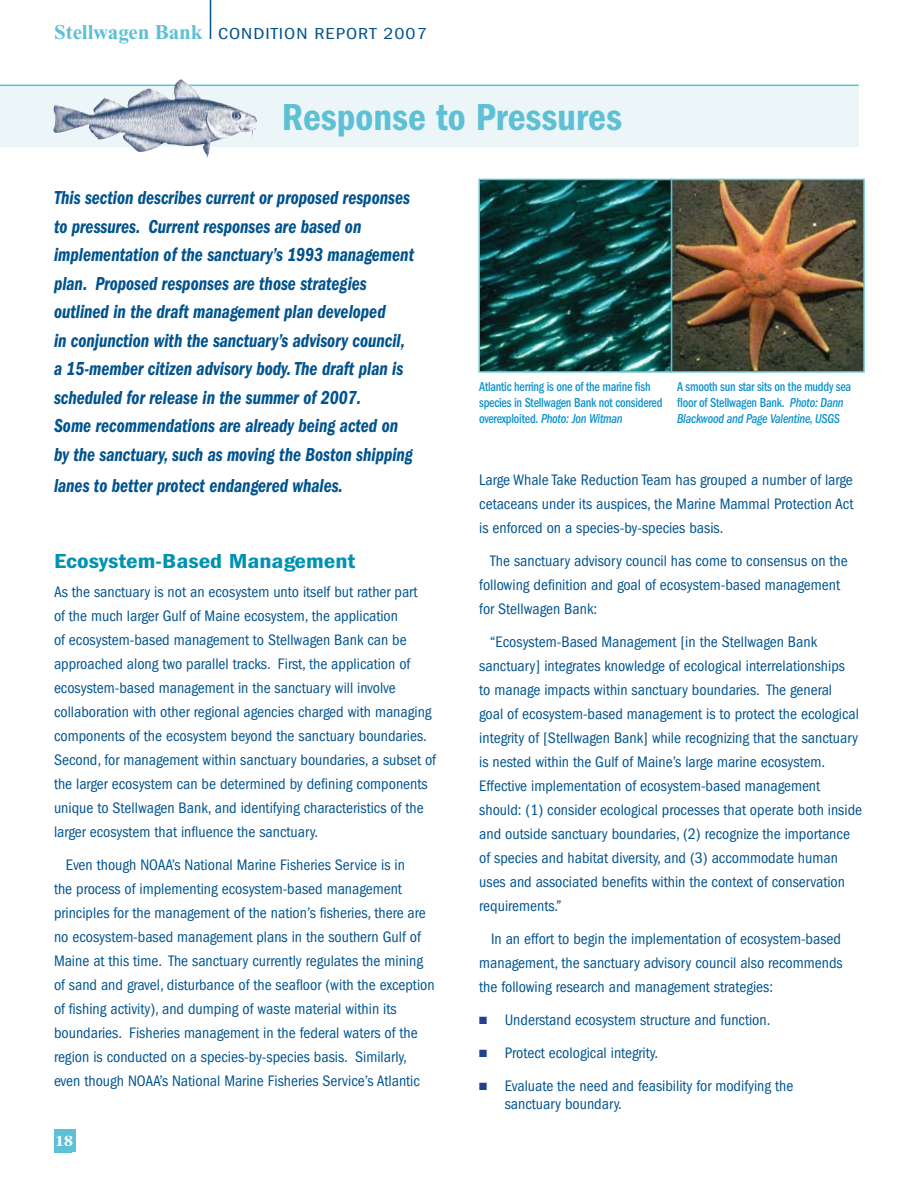
<style>
.page{position:relative;width:918px;height:1188px;background:#fff}
.page>*{position:absolute;margin:0;border:0;box-sizing:border-box;transform-origin:0 0}
.t1{font:600 condensed 39px "Franklin Gothic";color:#5ec0d5}
.t2{font:600 condensed 21px "Franklin Gothic";color:#0093b1;scale:1.2 1}
.t3{font:italic 600 condensed 19.5px/28.5px "Franklin Gothic";color:#00538e;scale:.9 1}
.t4{font:condensed 16.5px "Franklin Gothic";letter-spacing:.05em;color:#00538e;scale:1.2 1}
.t5{font:condensed 15.75px/24px "Franklin Gothic";color:#00548f}
.t6{font:700 15px "Times";color:#fff;scale:1.2 1}
.t7{font:500 condensed 13.5px/16.2px "Franklin Gothic";letter-spacing:-.02em;color:#1093ca;scale:.9 1}
.s1{font-family:"Times New Roman";font-weight:700;font-stretch:normal;font-size:21px;color:#5ec0d5}
.s2{font-style:italic}
.s3{color:#24408f}
</style>
<div class="page">
<hr style="left:210px;top:0;width:1px;height:39px;background:#00538e">
<div style="left:54px;top:1130px;width:21px;height:22px;background:#5ec0d5"></div>
<div style="left:0;top:86px;width:859px;height:61px;background:#ecf6f8"></div>
<hr style="left:0;top:85px;width:859px;height:1px;background:#5ec0d5">
<img style="left:53px;top:79px;width:204px;height:80px">
<img style="left:481px;top:182px;width:381px;height:188px">
<div style="left:478px;top:179px;width:194px;height:194px;border:2px solid #5ec0d5"></div>
<div style="left:671px;top:179px;width:194px;height:194px;border:2px solid #5ec0d5"></div>
<p class="t4" style="left:54px;top:24px;width:312px"><span class="s1">Stellwagen Bank</span> CONDITION REPORT 2007</p>
<h1 class="t1" style="left:282px;top:95px;width:342px">Response to Pressures</h1>
<p class="t3" style="left:54px;top:184px;width:402px">This section describes current or proposed responses to pressures. Current responses are based on implementation of the sanctuary’s 1993 management plan. Proposed responses are those strategies outlined in the draft management plan developed<br>in conjunction with the sanctuary’s advisory council, a 15-member citizen advisory body. The draft plan is scheduled for release in the summer of 2007.<br>Some recommendations are already being acted on by the sanctuary, such as moving the Boston shipping</p>
<p class="t3" style="left:54px;top:472px;width:323px">lanes to better protect endangered whales.</p>
<h2 class="t2" style="left:54px;top:549px;width:252px">Ecosystem-Based Management</h2>
<p class="t5" style="left:54px;top:580px;width:384px">As the sanctuary is not an ecosystem unto itself but rather part<br>of the much larger Gulf of Maine ecosystem, the application<br>of ecosystem-based management to Stellwagen Bank can be approached along two parallel tracks. First, the application of ecosystem-based management in the sanctuary will involve collaboration with other regional agencies charged with managing components of the ecosystem beyond the sanctuary boundaries.<br>Second, for management within sanctuary boundaries, a subset of the larger ecosystem can be determined by defining components unique to Stellwagen Bank, and identifying characteristics of the larger ecosystem that influence the sanctuary.</p>
<p class="t5" style="left:54px;top:853px;width:382px;text-indent:12px">Even though NOAA’s National Marine Fisheries Service is in<br>the process of implementing ecosystem-based management principles for the management of the nation’s fisheries, there are no ecosystem-based management plans in the southern Gulf of Maine at this time. The sanctuary currently regulates the mining of sand and gravel, disturbance of the seafloor (with the exception of fishing activity), and dumping of waste material within its boundaries. Fisheries management in the federal waters of the region is conducted on a species-by-species basis. Similarly, even though NOAA’s National Marine Fisheries Service’s Atlantic</p>
<p class="t6" style="left:55px;top:1131px;width:16px">18</p>
<p class="t7" style="left:479px;top:379px;width:205px">Atlantic herring is one of the marine fish species in Stellwagen Bank not considered overexploited. <span class="s2">Photo: Jon Witman</span></p>
<p class="t7" style="left:677px;top:379px;width:195px">A smooth sun star sits on the muddy sea floor of Stellwagen Bank. <span class="s2">Photo: Dann<br>Blackwood and Page Valentine, USGS</span></p>
<p class="t5" style="left:479px;top:468px;width:376px;text-align:justify">Large Whale Take Reduction Team has grouped a number of large cetaceans under its auspices, the Marine Mammal Protection Act is enforced on a species-by-species basis.</p>
<p class="t5" style="left:479px;top:549px;width:370px;text-indent:11px">The sanctuary advisory council has come to consensus on the following definition and goal of ecosystem-based management for Stellwagen Bank:</p>
<p class="t5" style="left:479px;top:630px;width:384px;text-indent:11px">“Ecosystem-Based Management [in the Stellwagen Bank sanctuary] integrates knowledge of ecological interrelationships<br>to manage impacts within sanctuary boundaries. The general<br>goal of ecosystem-based management is to protect the ecological integrity of [Stellwagen Bank] while recognizing that the sanctuary is nested within the Gulf of Maine’s large marine ecosystem.<br>Effective implementation of ecosystem-based management should: (1) consider ecological processes that operate both inside and outside sanctuary boundaries, (2) recognize the importance of species and habitat diversity, and (3) accommodate human uses and associated benefits within the context of conservation requirements.”</p>
<p class="t5" style="left:479px;top:927px;width:365px;text-align:justify;text-indent:12px">In an effort to begin the implementation of ecosystem-based management, the sanctuary advisory council also recommends the following research and management strategies:</p>
<p class="t5" style="left:479px;top:1008px;width:293px"><span class="s3">■</span> Understand ecosystem structure and function.</p>
<p class="t5" style="left:479px;top:1041px;width:180px"><span class="s3">■</span> Protect ecological integrity.</p>
<p class="t5" style="left:505px;top:1077px;width:290px;line-height:18px;text-indent:-25px"><span class="s3">■</span> Evaluate the need and feasibility for modifying the sanctuary boundary.</p>
</div>
